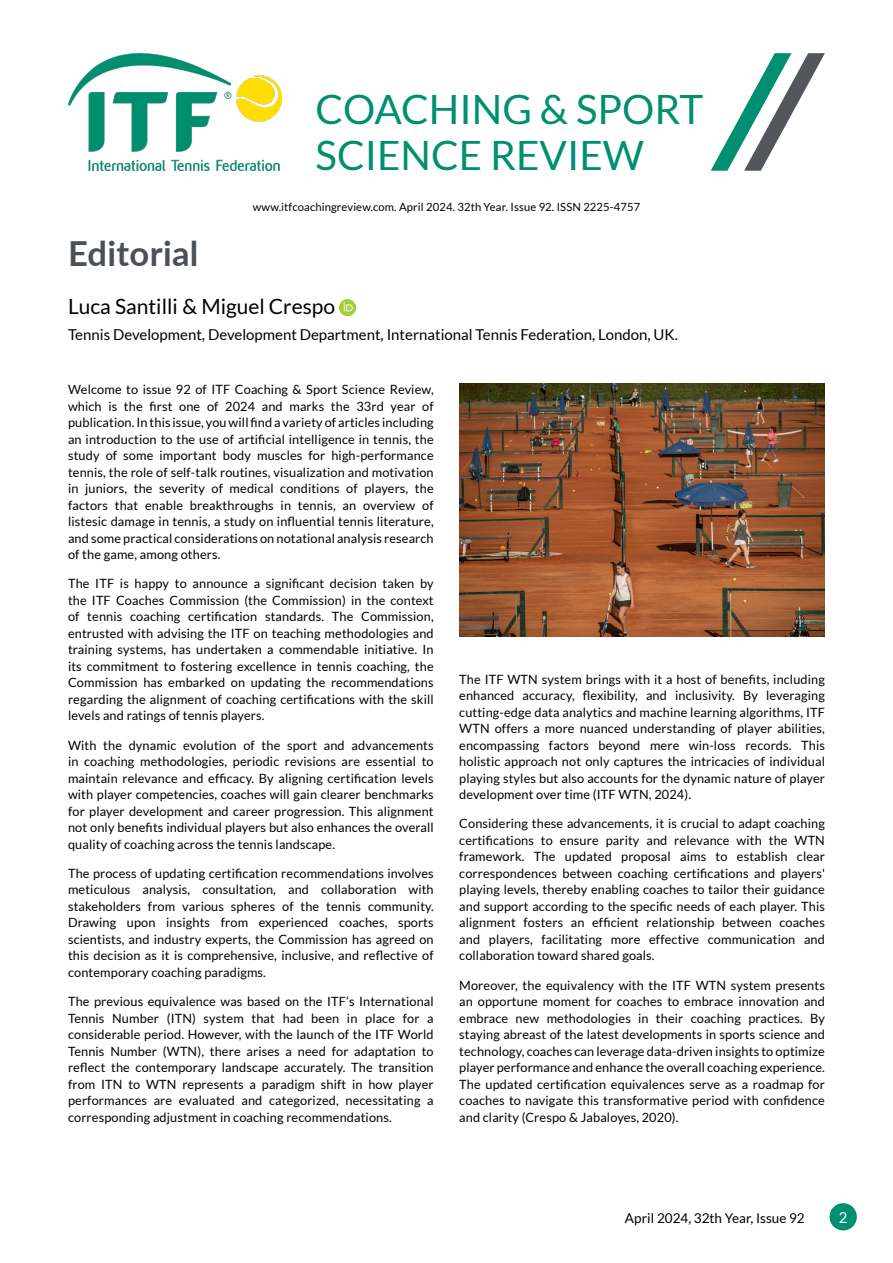
<style>
.page{position:relative;width:893px;height:1263px;background:#fff}
.page>*{position:absolute;margin:0;border:0;box-sizing:border-box;transform-origin:0 0}
.t1{font:40.35px/46.5px "Lato";color:#008f70}
.t2{font:700 34.5px "Lato";letter-spacing:.01em;color:#4b5056}
.t3{font:21px "Lato";color:#000}
.t4{font:15px "Lato";color:#000}
.t5{font:15px "Lato";color:#fff}
.t6{font:13.5px "Lato";color:#000}
.t7{font:12.75px/16.5px "Lato";letter-spacing:.01em;color:#000;text-align:justify}
.t8{font:11.25px "Lato";letter-spacing:.01em;color:#000}
</style>
<div class="page">
<div style="left:829px;top:1203px;width:28px;height:27px;background:#008f70;border-radius:50%"></div>
<img style="left:340px;top:299px;width:16px;height:16px">
<img style="left:68px;top:53px;width:214px;height:118px">
<svg style="left:711px;top:53px;width:114px;height:118px"></svg>
<img style="left:459px;top:384px;width:366px;height:253px">
<h1 class="t1" style="left:316px;top:86px;width:389px">COACHING &amp; SPORT<br>SCIENCE REVIEW</h1>
<p class="t8" style="left:253px;top:200px;width:389px">www.itfcoachingreview.com. April 2024. 32th Year. Issue 92. ISSN 2225-4757</p>
<h2 class="t2" style="left:68px;top:228px;width:132px">Editorial</h2>
<h3 class="t3" style="left:68px;top:294px;width:269px">Luca Santilli &amp; Miguel Crespo</h3>
<p class="t4" style="left:68px;top:326px;width:611px">Tennis Development, Development Department, International Tennis Federation, London, UK.</p>
<p class="t7" style="left:68px;top:381px;width:367px">Welcome to issue 92 of ITF Coaching &amp; Sport Science Review, which is the first one of 2024 and marks the 33rd year of publication. In this issue, you will find a variety of articles including an introduction to the use of artificial intelligence in tennis, the study of some important body muscles for high-performance tennis, the role of self-talk routines, visualization and motivation in juniors, the severity of medical conditions of players, the factors that enable breakthroughs in tennis, an overview of listesic damage in tennis, a study on influential tennis literature, and some practical considerations on notational analysis research of the game, among others.</p>
<p class="t7" style="left:68px;top:575px;width:367px">The ITF is happy to announce a significant decision taken by the ITF Coaches Commission (the Commission) in the context of tennis coaching certification standards. The Commission, entrusted with advising the ITF on teaching methodologies and training systems, has undertaken a commendable initiative. In its commitment to fostering excellence in tennis coaching, the Commission has embarked on updating the recommendations regarding the alignment of coaching certifications with the skill levels and ratings of tennis players.</p>
<p class="t7" style="left:68px;top:737px;width:367px">With the dynamic evolution of the sport and advancements in coaching methodologies, periodic revisions are essential to maintain relevance and efficacy. By aligning certification levels with player competencies, coaches will gain clearer benchmarks for player development and career progression. This alignment not only benefits individual players but also enhances the overall quality of coaching across the tennis landscape.</p>
<p class="t7" style="left:68px;top:865px;width:367px">The process of updating certification recommendations involves meticulous analysis, consultation, and collaboration with stakeholders from various spheres of the tennis community.<br>Drawing upon insights from experienced coaches, sports scientists, and industry experts, the Commission has agreed on this decision as it is comprehensive, inclusive, and reflective of contemporary coaching paradigms.</p>
<p class="t7" style="left:68px;top:993px;width:367px">The previous equivalence was based on the ITF’s International Tennis Number (ITN) system that had been in place for a considerable period. However, with the launch of the ITF World Tennis Number (WTN), there arises a need for adaptation to reflect the contemporary landscape accurately. The transition from ITN to WTN represents a paradigm shift in how player performances are evaluated and categorized, necessitating a corresponding adjustment in coaching recommendations.</p>
<p class="t7" style="left:459px;top:671px;width:367px">The ITF WTN system brings with it a host of benefits, including enhanced accuracy, flexibility, and inclusivity. By leveraging cutting-edge data analytics and machine learning algorithms, ITF WTN offers a more nuanced understanding of player abilities, encompassing factors beyond mere win-loss records. This holistic approach not only captures the intricacies of individual playing styles but also accounts for the dynamic nature of player development over time (ITF WTN, 2024).</p>
<p class="t7" style="left:459px;top:815px;width:367px">Considering these advancements, it is crucial to adapt coaching certifications to ensure parity and relevance with the WTN framework. The updated proposal aims to establish clear correspondences between coaching certifications and players' playing levels, thereby enabling coaches to tailor their guidance and support according to the specific needs of each player. This alignment fosters an efficient relationship between coaches and players, facilitating more effective communication and collaboration toward shared goals.</p>
<p class="t7" style="left:459px;top:977px;width:367px">Moreover, the equivalency with the ITF WTN system presents an opportune moment for coaches to embrace innovation and embrace new methodologies in their coaching practices. By staying abreast of the latest developments in sports science and technology, coaches can leverage data-driven insights to optimize player performance and enhance the overall coaching experience.<br>The updated certification equivalences serve as a roadmap for coaches to navigate this transformative period with confidence and clarity (Crespo &amp; Jabaloyes, 2020).</p>
<p class="t6" style="left:625px;top:1210px;width:181px">April 2024, 32th Year, Issue 92</p>
<p class="t5" style="left:839px;top:1209px;width:10px">2</p>
</div>
